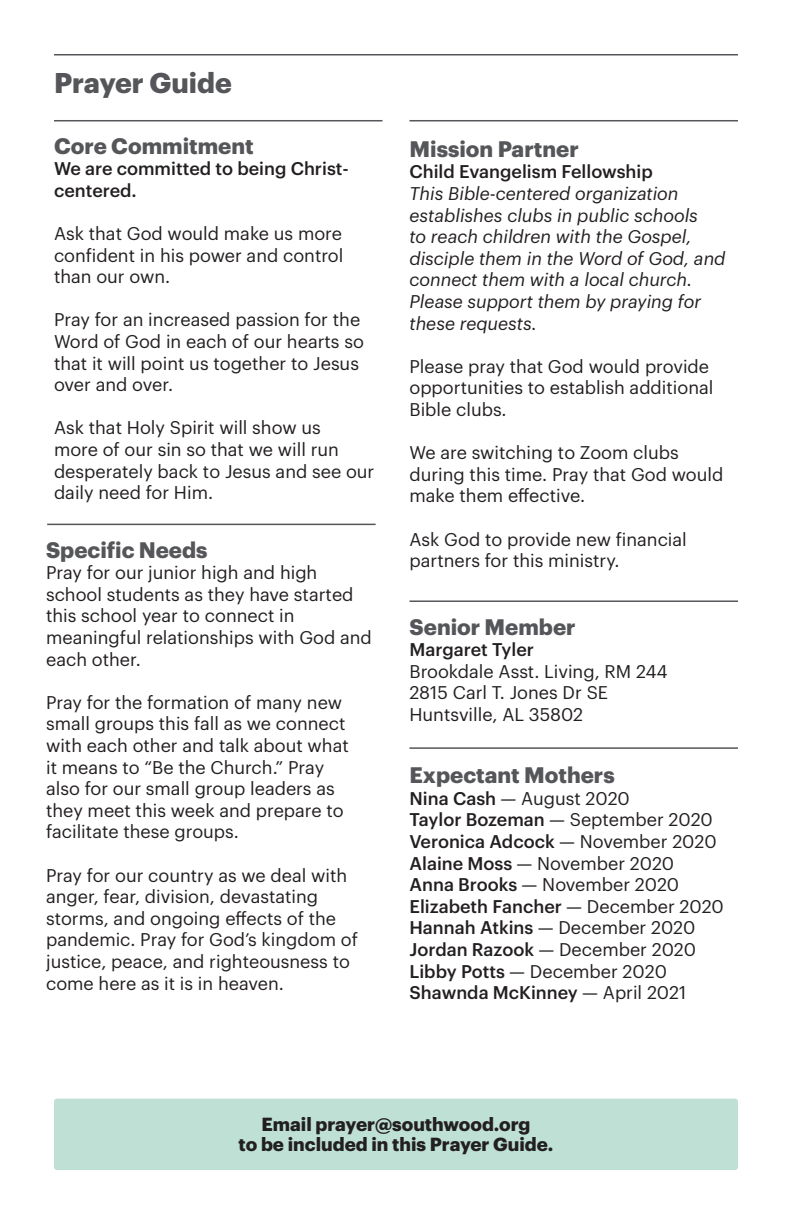
<style>
.page{position:relative;width:792px;height:1224px;background:#fff}
.page>*{position:absolute;margin:0;border:0;box-sizing:border-box;transform-origin:0 0}
.t1{font:700 28px "Graphik";color:#555659}
.t2{font:700 22px "Graphik";color:#555659}
.t3{font:700 18.6px "Graphik";color:#231f20}
.t4{font:18px/21.6px "Graphik";color:#231f20}
.t5{font:italic 18px/21.6px "Graphik";color:#231f20}
.t6{font:500 18px/21.6px "Graphik";color:#231f20}
.s1{font-weight:500}
.s2{font-weight:400}
</style>
<div class="page">
<hr style="left:54px;top:54px;width:684px;height:2px;background:#555659">
<hr style="left:410px;top:120px;width:328px;height:1px;background:#555659">
<hr style="left:47px;top:524px;width:329px;height:1px;background:#555659">
<hr style="left:410px;top:600px;width:328px;height:2px;background:#555659">
<hr style="left:410px;top:747px;width:328px;height:2px;background:#555659">
<hr style="left:54px;top:120px;width:328px;height:1px;background:#555659">
<div style="left:54px;top:1099px;width:684px;height:71px;background:#bee0d5;border-radius:3px"></div>
<p class="t1" style="left:54px;top:61px;width:179px">Prayer Guide</p>
<p class="t2" style="left:54px;top:128px;width:201px">Core Commitment</p>
<p class="t6" style="left:54px;top:156px;width:296px">We are committed to being Christ&shy;centered.</p>
<p class="t4" style="left:54px;top:221px;width:291px;text-align:justify">Ask that God would make us more confident in his power and control than our own.</p>
<p class="t4" style="left:54px;top:307px;width:311px">Pray for an increased passion for the<br>Word of God in each of our hearts so that it will point us together to Jesus over and over.</p>
<p class="t4" style="left:54px;top:415px;width:322px">Ask that Holy Spirit will show us<br>more of our sin so that we will run desperately back to Jesus and see our daily need for Him.</p>
<p class="t2" style="left:46px;top:533px;width:163px">Specific Needs</p>
<p class="t4" style="left:46px;top:560px;width:327px">Pray for our junior high and high school students as they have started this school year to connect in meaningful relationships with God and each other.</p>
<p class="t4" style="left:46px;top:690px;width:304px">Pray for the formation of many new small groups this fall as we connect with each other and talk about what it means to “Be the Church.” Pray also for our small group leaders as they meet this week and prepare to facilitate these groups.</p>
<p class="t4" style="left:46px;top:863px;width:313px">Pray for our country as we deal with anger, fear, division, devastating storms, and ongoing effects of the pandemic. Pray for God’s kingdom of justice, peace, and righteousness to come here as it is in heaven.</p>
<p class="t2" style="left:410px;top:132px;width:171px">Mission Partner</p>
<p class="t6" style="left:410px;top:159px;width:245px">Child Evangelism Fellowship</p>
<p class="t5" style="left:410px;top:181px;width:318px">This Bible-centered organization establishes clubs in public schools<br>to reach children with the Gospel, disciple them in the Word of God, and connect them with a local church.<br>Please support them by praying for these requests.</p>
<p class="t4" style="left:410px;top:354px;width:305px">Please pray that God would provide opportunities to establish additional<br>Bible clubs.</p>
<p class="t4" style="left:410px;top:440px;width:315px">We are switching to Zoom clubs during this time. Pray that God would</p>
<p class="t4" style="left:410px;top:484px;width:177px">make them effective.</p>
<p class="t4" style="left:410px;top:527px;width:279px">Ask God to provide new financial partners for this ministry.</p>
<p class="t2" style="left:410px;top:610px;width:168px">Senior Member</p>
<p class="t6" style="left:410px;top:637px;width:126px">Margaret Tyler</p>
<p class="t4" style="left:410px;top:659px;width:260px">Brookdale Asst. Living, RM 244</p>
<p class="t4" style="left:410px;top:681px;width:200px">2815 Carl T. Jones Dr SE</p>
<p class="t4" style="left:410px;top:702px;width:175px">Huntsville, AL 35802</p>
<p class="t2" style="left:410px;top:758px;width:207px">Expectant Mothers</p>
<p class="t4" style="left:410px;top:786px;width:222px"><span class="s1">Nina Cash</span> — August 2020</p>
<p class="t4" style="left:410px;top:808px;width:305px"><span class="s1">Taylor Bozeman</span> — September 2020</p>
<p class="t6" style="left:410px;top:829px;width:309px">Veronica Adcock <span class="s2">— November 2020</span></p>
<p class="t4" style="left:410px;top:851px;width:266px"><span class="s1">Alaine Moss</span> — November 2020</p>
<p class="t4" style="left:410px;top:872px;width:271px"><span class="s1">Anna Brooks</span> — November 2020</p>
<p class="t6" style="left:410px;top:894px;width:316px">Elizabeth Fancher <span class="s2">— December 2020</span></p>
<p class="t4" style="left:410px;top:916px;width:287px"><span class="s1">Hannah Atkins</span> — December 2020</p>
<p class="t4" style="left:410px;top:937px;width:288px"><span class="s1">Jordan Razook</span> — December 2020</p>
<p class="t4" style="left:410px;top:959px;width:259px"><span class="s1">Libby Potts</span> — December 2020</p>
<p class="t6" style="left:410px;top:980px;width:278px">Shawnda McKinney <span class="s2">— April 2021</span></p>
<p class="t3" style="left:261px;top:1110px;width:271px">Email prayer@southwood.org</p>
<p class="t3" style="left:239px;top:1130px;width:316px">to be included in this Prayer Guide.</p>
</div>
